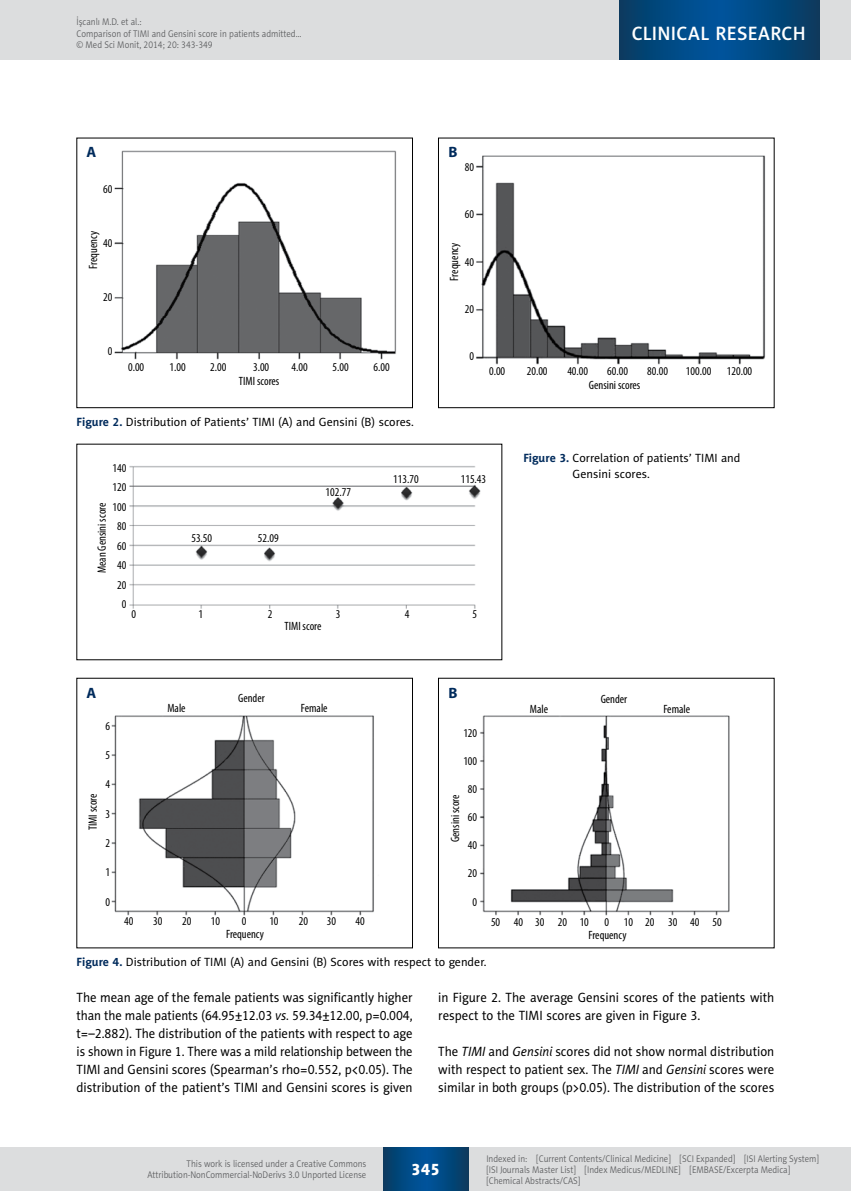
<style>
.page{position:relative;width:851px;height:1191px;background:#fff}
.page>*{position:absolute;margin:0;border:0;box-sizing:border-box;transform-origin:0 0}
.t1{font:19.5px "Naomi Sans EFN Medium";letter-spacing:.015em;color:#fff}
.t2{font:16.5px "Naomi Sans EFN Heavy";color:#fff}
.t3{font:700 15px "Myriad Pro";color:#002b5c}
.t4{font:13.5px/18px "Naomi Sans EFN";color:#000;text-align:justify;scale:.95 1}
.t5{font:condensed 12px/19.5px "Myriad Pro";color:#000;text-align:right}
.t6{font:12px/15.8px "Naomi Sans EFN";color:#000}
.t7{font:9.75px/11.2px "Naomi Sans EFN Light";color:#58595b;scale:.9 1}
.s1{font-weight:700;color:#002b5c}
.s2{font-style:italic}
</style>
<div class="page">
<img style="left:114px;top:150px;width:283px;height:210px">
<img style="left:476px;top:155px;width:290px;height:210px">
<div style="left:438px;top:138px;width:336px;height:270px;border:1px solid #000"></div>
<img style="left:111px;top:715px;width:263px;height:201px">
<img style="left:480px;top:715px;width:250px;height:201px">
<img style="left:129px;top:466px;width:352px;height:143px">
<div style="left:0;top:1148px;width:850px;height:43px;background:#dcddde"></div>
<svg style="left:383px;top:1147px;width:85px;height:43px;background:#02487f"></svg>
<div style="left:0;top:0;width:850px;height:60px;background:#dcddde"></div>
<svg style="left:619px;top:0;width:200px;height:60px;background:#02487f"></svg>
<p class="t7" style="left:77px;top:16px;width:251px">İşcanlı M.D. et al.:<br>Comparison of TIMI and Gensini score in patients admitted… © Med Sci Monit, 2014; 20: 343-349</p>
<h1 class="t1" style="left:631px;top:22px;width:175px">CLINICAL RESEARCH</h1>
<p class="t3" style="left:86px;top:143px;width:11px">A</p>
<p class="t5" style="left:103px;top:179px;width:11px">60</p>
<p class="t5" style="left:83px;top:269px;width:39px;rotate:-90deg">Frequency</p>
<p class="t5" style="left:103px;top:233px;width:11px">40</p>
<p class="t5" style="left:103px;top:287px;width:11px">20</p>
<p class="t5" style="left:108px;top:341px;width:6px">0</p>
<p class="t5" style="left:128px;top:357px;width:18px">0.00</p>
<p class="t5" style="left:169px;top:357px;width:18px">1.00</p>
<p class="t5" style="left:210px;top:357px;width:18px">2.00</p>
<p class="t5" style="left:253px;top:357px;width:18px">3.00</p>
<p class="t5" style="left:291px;top:357px;width:18px">4.00</p>
<p class="t5" style="left:332px;top:357px;width:18px">5.00</p>
<p class="t5" style="left:373px;top:357px;width:18px">6.00</p>
<p class="t5" style="left:239px;top:371px;width:42px">TIMI scores</p>
<p class="t6" style="left:77px;top:414px;width:339px"><span class="s1">Figure 2.</span> Distribution of Patients’ TIMI (A) and Gensini (B) scores.</p>
<p class="t3" style="left:448px;top:143px;width:11px">B</p>
<p class="t5" style="left:465px;top:157px;width:11px">80</p>
<p class="t5" style="left:465px;top:204px;width:11px">60</p>
<p class="t5" style="left:465px;top:252px;width:11px">40</p>
<p class="t5" style="left:465px;top:299px;width:11px">20</p>
<p class="t5" style="left:469px;top:346px;width:6px">0</p>
<p class="t5" style="left:444px;top:280px;width:39px;rotate:-90deg">Frequency</p>
<p class="t5" style="left:489px;top:361px;width:18px">0.00</p>
<p class="t5" style="left:526px;top:361px;width:22px">20.00</p>
<p class="t5" style="left:567px;top:361px;width:22px">40.00</p>
<p class="t5" style="left:607px;top:361px;width:22px">60.00</p>
<p class="t5" style="left:647px;top:361px;width:22px">80.00</p>
<p class="t5" style="left:685px;top:361px;width:27px">100.00</p>
<p class="t5" style="left:726px;top:361px;width:27px">120.00</p>
<p class="t5" style="left:588px;top:375px;width:53px">Gensini scores</p>
<p class="t5" style="left:112px;top:457px;width:15px">140<br>120<br>100<br>80<br>60<br>40<br>20<br>0</p>
<p class="t5" style="left:92px;top:573px;width:72px;rotate:-90deg">Mean Gensini score</p>
<p class="t5" style="left:191px;top:528px;width:22px">53.50</p>
<p class="t5" style="left:258px;top:528px;width:22px">52.09</p>
<p class="t5" style="left:131px;top:604px;width:6px">0</p>
<p class="t5" style="left:198px;top:604px;width:6px">1</p>
<p class="t5" style="left:268px;top:604px;width:6px">2</p>
<p class="t5" style="left:325px;top:482px;width:27px">102.77</p>
<p class="t5" style="left:393px;top:469px;width:27px">113.70</p>
<p class="t5" style="left:460px;top:469px;width:27px">115.43</p>
<p class="t5" style="left:335px;top:604px;width:6px">3</p>
<p class="t5" style="left:404px;top:604px;width:6px">4</p>
<p class="t5" style="left:472px;top:604px;width:6px">5</p>
<p class="t3" style="left:86px;top:683px;width:11px">A</p>
<p class="t5" style="left:83px;top:830px;width:38px;rotate:-90deg">TIMI score</p>
<p class="t5" style="left:106px;top:716px;width:6px">6</p>
<p class="t5" style="left:106px;top:745px;width:6px">5</p>
<p class="t5" style="left:106px;top:774px;width:6px">4</p>
<p class="t5" style="left:106px;top:804px;width:6px">3</p>
<p class="t5" style="left:106px;top:833px;width:6px">2</p>
<p class="t5" style="left:106px;top:862px;width:6px">1</p>
<p class="t5" style="left:106px;top:891px;width:6px">0</p>
<p class="t5" style="left:167px;top:698px;width:20px">Male</p>
<p class="t5" style="left:284px;top:616px;width:38px">TIMI score</p>
<p class="t5" style="left:238px;top:688px;width:28px">Gender</p>
<p class="t5" style="left:301px;top:698px;width:28px">Female</p>
<p class="t3" style="left:448px;top:683px;width:11px">B</p>
<p class="t5" style="left:463px;top:723px;width:15px">120</p>
<p class="t5" style="left:463px;top:751px;width:15px">100</p>
<p class="t5" style="left:468px;top:779px;width:11px">80</p>
<p class="t5" style="left:468px;top:807px;width:11px">60</p>
<p class="t5" style="left:468px;top:835px;width:11px">40</p>
<p class="t5" style="left:468px;top:863px;width:11px">20</p>
<p class="t5" style="left:472px;top:891px;width:6px">0</p>
<p class="t5" style="left:445px;top:842px;width:49px;rotate:-90deg">Gensini score</p>
<p class="t6" style="left:572px;top:450px;width:169px;text-indent:-49px"><span class="s1">Figure 3.</span> Correlation of patients’ TIMI and<br>Gensini scores.</p>
<p class="t5" style="left:530px;top:699px;width:20px">Male</p>
<p class="t5" style="left:600px;top:689px;width:28px">Gender</p>
<p class="t5" style="left:663px;top:699px;width:28px">Female</p>
<p class="t5" style="left:124px;top:911px;width:11px">40</p>
<p class="t5" style="left:153px;top:911px;width:11px">30</p>
<p class="t5" style="left:182px;top:911px;width:11px">20</p>
<p class="t5" style="left:211px;top:911px;width:11px">10</p>
<p class="t5" style="left:242px;top:911px;width:6px">0</p>
<p class="t5" style="left:269px;top:911px;width:11px">10</p>
<p class="t5" style="left:299px;top:911px;width:11px">20</p>
<p class="t5" style="left:327px;top:911px;width:11px">30</p>
<p class="t5" style="left:355px;top:911px;width:11px">40</p>
<p class="t5" style="left:226px;top:924px;width:39px">Frequency</p>
<p class="t5" style="left:491px;top:912px;width:99px">50 40 30 20 10</p>
<p class="t5" style="left:604px;top:912px;width:119px">0 10 20 30 40 50</p>
<p class="t5" style="left:588px;top:924px;width:39px">Frequency</p>
<p class="t6" style="left:77px;top:954px;width:411px"><span class="s1">Figure 4.</span> Distribution of TIMI (A) and Gensini (B) Scores with respect to gender.</p>
<p class="t4" style="left:77px;top:988px;width:355px">The mean age of the female patients was significantly higher than the male patients (64.95±12.03 <span class="s2">vs.</span> 59.34±12.00, p=0.004, t=–2.882). The distribution of the patients with respect to age is shown in Figure 1. There was a mild relationship between the TIMI and Gensini scores (Spearman’s rho=0.552, p&lt;0.05). The distribution of the patient’s TIMI and Gensini scores is given</p>
<p class="t4" style="left:438px;top:988px;width:355px">in Figure 2. The average Gensini scores of the patients with respect to the TIMI scores are given in Figure 3.</p>
<p class="t4" style="left:438px;top:1042px;width:355px">The <span class="s2">TIMI</span> and <span class="s2">Gensini</span> scores did not show normal distribution with respect to patient sex. The <span class="s2">TIMI</span> and <span class="s2">Gensini</span> scores were similar in both groups (p&gt;0.05). The distribution of the scores</p>
<p class="t7" style="left:147px;top:1158px;width:245px;text-align:right">This work is licensed under a Creative Commons<br>Attribution-NonCommercial-NoDerivs 3.0 Unported License</p>
<p class="t2" style="left:411px;top:1159px;width:30px">345</p>
<p class="t7" style="left:486px;top:1152px;width:371px">Indexed in: [Current Contents/Clinical Medicine] [SCI Expanded] [ISI Alerting System] [ISI Journals Master List] [Index Medicus/MEDLINE] [EMBASE/Excerpta Medica] [Chemical Abstracts/CAS]</p>
</div>
